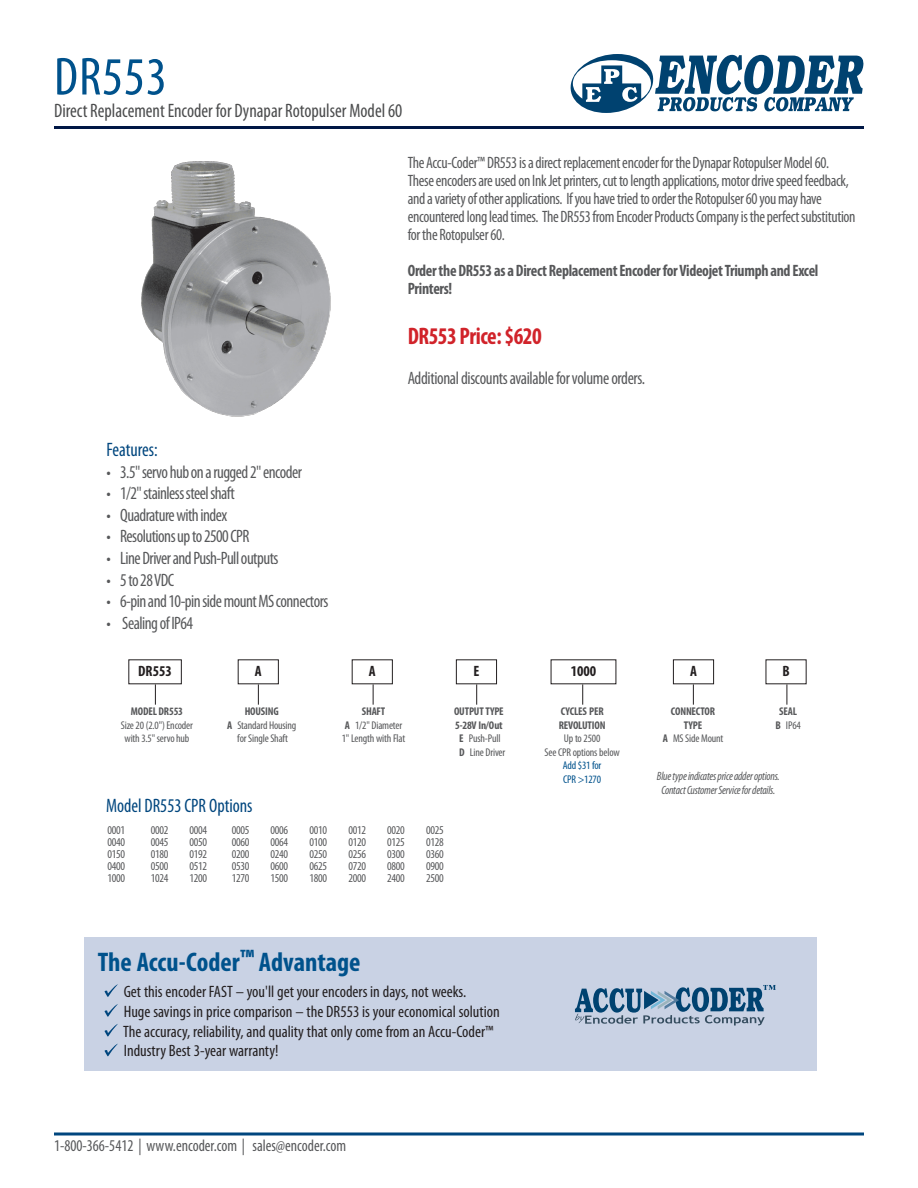
<style>
.page{position:relative;width:918px;height:1188px;background:#fff}
.page>*{position:absolute;margin:0;border:0;box-sizing:border-box;transform-origin:0 0}
.Heading_1{font:condensed 54px "Myriad Pro";letter-spacing:.02em;color:#00528c}
.t1{font:700 condensed 27px "Myriad Pro";color:#00528c}
.Body{font:700 condensed 24px "Myriad Pro";letter-spacing:-.02em;color:#d1232a;scale:.95 1}
.Intro_Body{font:condensed 19.5px "Myriad Pro";color:#4b4c4d;scale:.95 1}
.Heading_3{font:condensed 19.5px "Myriad Pro";color:#00467e;scale:.94 1}
.Body-2{font:condensed 18px "Myriad Pro";letter-spacing:-.03em;color:#57585a;scale:.95 1}
.Body-3{font:condensed 16.5px/18px "Myriad Pro";letter-spacing:-.02em;color:#57585a;scale:.95 1}
.t2{font:condensed 16.5px "Myriad Pro";color:#231f20}
.Body-4{font:700 condensed 16.5px/18px "Myriad Pro";letter-spacing:-.02em;color:#57585a;scale:.95 1}
.Body-5{font:condensed 16.5px "Myriad Pro";color:#57585a;scale:.95 1}
.t3{font:700 condensed 15px "Myriad Pro";color:#231f20}
.t4{font:condensed 12px "Myriad Pro";letter-spacing:-.025em;color:#57585a}
.Body-6{font:italic condensed 12px/14.4px "Myriad Pro";letter-spacing:-.02em;color:#57585a;text-align:center;scale:.95 1}
.t5{font:condensed 11.25px/13.5px "Myriad Pro";letter-spacing:-.015em;color:#57585a;text-align:center}
.t6{font:700 condensed 11.25px "Myriad Pro";letter-spacing:-.015em;color:#57585a}
.t7{font:condensed 11.25px "Myriad Pro";letter-spacing:-.015em;color:#00528c}
.s1{font-weight:700}
</style>
<div class="page">
<svg style="left:54px;top:1132px;width:810px;height:4px;background:#3f749e"></svg>
<svg style="left:570px;top:54px;width:294px;height:59px"></svg>
<svg style="left:155px;top:684px;width:1px;height:21px"></svg>
<svg style="left:258px;top:684px;width:1px;height:21px"></svg>
<svg style="left:373px;top:684px;width:1px;height:21px"></svg>
<svg style="left:476px;top:684px;width:1px;height:21px"></svg>
<svg style="left:582px;top:684px;width:1px;height:21px"></svg>
<svg style="left:693px;top:684px;width:1px;height:21px"></svg>
<svg style="left:787px;top:684px;width:1px;height:21px"></svg>
<div style="left:456px;top:659px;width:41px;height:25px;border:1px solid #231f20"></div>
<div style="left:673px;top:659px;width:41px;height:25px;border:1px solid #231f20"></div>
<hr style="left:54px;top:126px;width:810px;height:3px;background:#001745">
<img style="left:141px;top:161px;width:190px;height:256px">
<div style="left:84px;top:937px;width:733px;height:134px;background:#c9d2e4"></div>
<svg style="left:105px;top:984px;width:13px;height:13px"></svg>
<svg style="left:105px;top:1004px;width:13px;height:13px"></svg>
<svg style="left:105px;top:1024px;width:13px;height:13px"></svg>
<svg style="left:105px;top:1044px;width:13px;height:12px"></svg>
<svg style="left:575px;top:985px;width:201px;height:41px"></svg>
<p class="Heading_1" style="left:54px;top:44px;width:114px">DR553</p>
<p class="Intro_Body" style="left:54px;top:99px;width:368px">Direct Replacement Encoder for Dynapar Rotopulser Model 60</p>
<p class="Heading_3" style="left:107px;top:438px;width:56px">Features:</p>
<p class="Body-2" style="left:107px;top:461px;width:207px">• 3.5" servo hub on a rugged 2" encoder</p>
<p class="Body-2" style="left:107px;top:482px;width:136px">• 1/2" stainless steel shaft</p>
<p class="Body-2" style="left:107px;top:504px;width:128px">• Quadrature with index</p>
<p class="Body-2" style="left:107px;top:526px;width:152px">• Resolutions up to 2500 CPR</p>
<p class="Body-2" style="left:107px;top:547px;width:182px">• Line Driver and Push-Pull outputs</p>
<p class="Body-2" style="left:107px;top:569px;width:73px">• 5 to 28 VDC</p>
<p class="Body-2" style="left:107px;top:590px;width:235px">• 6-pin and 10-pin side mount MS connectors</p>
<p class="Body-2" style="left:107px;top:612px;width:93px">• Sealing of IP64</p>
<p class="Body-3" style="left:408px;top:153px;width:473px">The Accu-Coder™ DR553 is a direct replacement encoder for the Dynapar Rotopulser Model 60.<br>These encoders are used on Ink Jet printers, cut to length applications, motor drive speed feedback, and a variety of other applications. If you have tried to order the Rotopulser 60 you may have encountered long lead times. The DR553 from Encoder Products Company is the perfect substitution for the Rotopulser 60.</p>
<p class="Body-4" style="left:408px;top:261px;width:434px">Order the DR553 as a Direct Replacement Encoder for Videojet Triumph and Excel<br>Printers!</p>
<p class="Body" style="left:408px;top:321px;width:143px">DR553 Price: $620</p>
<p class="Body-2" style="left:408px;top:367px;width:251px">Additional discounts available for volume orders.</p>
<p class="t3" style="left:138px;top:662px;width:35px">DR553</p>
<p class="t3" style="left:255px;top:662px;width:8px">A</p>
<p class="t3" style="left:474px;top:662px;width:7px">E</p>
<p class="t3" style="left:571px;top:662px;width:27px">1000</p>
<p class="t3" style="left:782px;top:662px;width:9px">B</p>
<p class="t6" style="left:779px;top:705px;width:19px">SEAL</p>
<p class="t5" style="left:775px;top:718px;width:27px"><span class="s1">B</span> IP64</p>
<p class="t3" style="left:369px;top:662px;width:8px">A</p>
<p class="t6" style="left:362px;top:705px;width:25px">SHAFT</p>
<p class="t5" style="left:345px;top:718px;width:59px"><span class="s1">A</span> 1/2" Diameter</p>
<p class="t5" style="left:342px;top:732px;width:65px">1" Length with Flat</p>
<p class="t3" style="left:690px;top:662px;width:8px">A</p>
<p class="t6" style="left:671px;top:705px;width:46px">CONNECTOR</p>
<p class="t6" style="left:684px;top:718px;width:20px">TYPE</p>
<p class="t5" style="left:663px;top:732px;width:62px"><span class="s1">A</span> MS Side Mount</p>
<p class="t6" style="left:131px;top:705px;width:54px">MODEL DR553</p>
<p class="t5" style="left:121px;top:718px;width:74px">Size 20 (2.0") Encoder with 3.5" servo hub</p>
<p class="t6" style="left:245px;top:705px;width:36px">HOUSING</p>
<p class="t5" style="left:227px;top:718px;width:71px"><span class="s1">A</span> Standard Housing for Single Shaft</p>
<p class="t6" style="left:454px;top:705px;width:51px">OUTPUT TYPE</p>
<p class="t6" style="left:455px;top:718px;width:49px">5-28V In/Out</p>
<p class="t5" style="left:459px;top:732px;width:43px"><span class="s1">E</span> Push-Pull</p>
<p class="t5" style="left:459px;top:745px;width:48px"><span class="s1">D</span> Line Driver</p>
<p class="t6" style="left:561px;top:705px;width:44px">CYCLES PER</p>
<p class="t6" style="left:559px;top:718px;width:48px">REVOLUTION</p>
<p class="t5" style="left:564px;top:732px;width:38px">Up to 2500</p>
<p class="t5" style="left:545px;top:745px;width:77px">See CPR options below</p>
<p class="t7" style="left:563px;top:759px;width:40px">Add $31 for</p>
<p class="t7" style="left:563px;top:772px;width:39px">CPR &gt;1270</p>
<p class="Body-6" style="left:657px;top:769px;width:131px">Blue type indicates price adder options.<br>Contact Customer Service for details.</p>
<p class="Heading_3" style="left:106px;top:794px;width:157px">Model DR553 CPR Options</p>
<p class="t4" style="left:108px;top:823px;width:19px">0001</p>
<p class="t4" style="left:151px;top:823px;width:19px">0002</p>
<p class="t4" style="left:190px;top:823px;width:19px">0004</p>
<p class="t4" style="left:232px;top:823px;width:19px">0005</p>
<p class="t4" style="left:271px;top:823px;width:19px">0006</p>
<p class="t4" style="left:310px;top:823px;width:19px">0010</p>
<p class="t4" style="left:348px;top:823px;width:19px">0012</p>
<p class="t4" style="left:387px;top:823px;width:19px">0020</p>
<p class="t4" style="left:426px;top:823px;width:19px">0025</p>
<p class="t4" style="left:108px;top:835px;width:19px">0040</p>
<p class="t4" style="left:151px;top:835px;width:19px">0045</p>
<p class="t4" style="left:190px;top:835px;width:19px">0050</p>
<p class="t4" style="left:232px;top:835px;width:19px">0060</p>
<p class="t4" style="left:271px;top:835px;width:19px">0064</p>
<p class="t4" style="left:310px;top:835px;width:19px">0100</p>
<p class="t4" style="left:348px;top:835px;width:19px">0120</p>
<p class="t4" style="left:387px;top:835px;width:19px">0125</p>
<p class="t4" style="left:426px;top:835px;width:19px">0128</p>
<p class="t4" style="left:108px;top:847px;width:19px">0150</p>
<p class="t4" style="left:151px;top:847px;width:19px">0180</p>
<p class="t4" style="left:190px;top:847px;width:19px">0192</p>
<p class="t4" style="left:232px;top:847px;width:19px">0200</p>
<p class="t4" style="left:271px;top:847px;width:19px">0240</p>
<p class="t4" style="left:310px;top:847px;width:19px">0250</p>
<p class="t4" style="left:348px;top:847px;width:19px">0256</p>
<p class="t4" style="left:387px;top:847px;width:19px">0300</p>
<p class="t4" style="left:426px;top:847px;width:19px">0360</p>
<p class="t4" style="left:108px;top:859px;width:19px">0400</p>
<p class="t4" style="left:151px;top:859px;width:19px">0500</p>
<p class="t4" style="left:190px;top:859px;width:19px">0512</p>
<p class="t4" style="left:232px;top:859px;width:19px">0530</p>
<p class="t4" style="left:271px;top:859px;width:19px">0600</p>
<p class="t4" style="left:310px;top:859px;width:19px">0625</p>
<p class="t4" style="left:348px;top:859px;width:19px">0720</p>
<p class="t4" style="left:387px;top:859px;width:19px">0800</p>
<p class="t4" style="left:426px;top:859px;width:19px">0900</p>
<p class="t4" style="left:108px;top:871px;width:19px">1000</p>
<p class="t4" style="left:151px;top:871px;width:19px">1024</p>
<p class="t4" style="left:190px;top:871px;width:19px">1200</p>
<p class="t4" style="left:232px;top:871px;width:19px">1270</p>
<p class="t4" style="left:271px;top:871px;width:19px">1500</p>
<p class="t4" style="left:310px;top:871px;width:19px">1800</p>
<p class="t4" style="left:348px;top:871px;width:19px">2000</p>
<p class="t4" style="left:387px;top:871px;width:19px">2400</p>
<p class="t4" style="left:426px;top:871px;width:19px">2500</p>
<p class="t1" style="left:98px;top:945px;width:264px">The Accu-Coder™ Advantage</p>
<p class="t2" style="left:124px;top:982px;width:344px">Get this encoder FAST – you'll get your encoders in days, not weeks.</p>
<p class="t2" style="left:124px;top:1001px;width:378px">Huge savings in price comparison – the DR553 is your economical solution</p>
<p class="t2" style="left:123px;top:1021px;width:372px">The accuracy, reliability, and quality that only come from an Accu-Coder™</p>
<p class="t2" style="left:124px;top:1041px;width:156px">Industry Best 3-year warranty!</p>
<p class="Body-5" style="left:54px;top:1135px;width:309px">1-800-366-5412 | www.encoder.com | sales@encoder.com</p>
</div>
